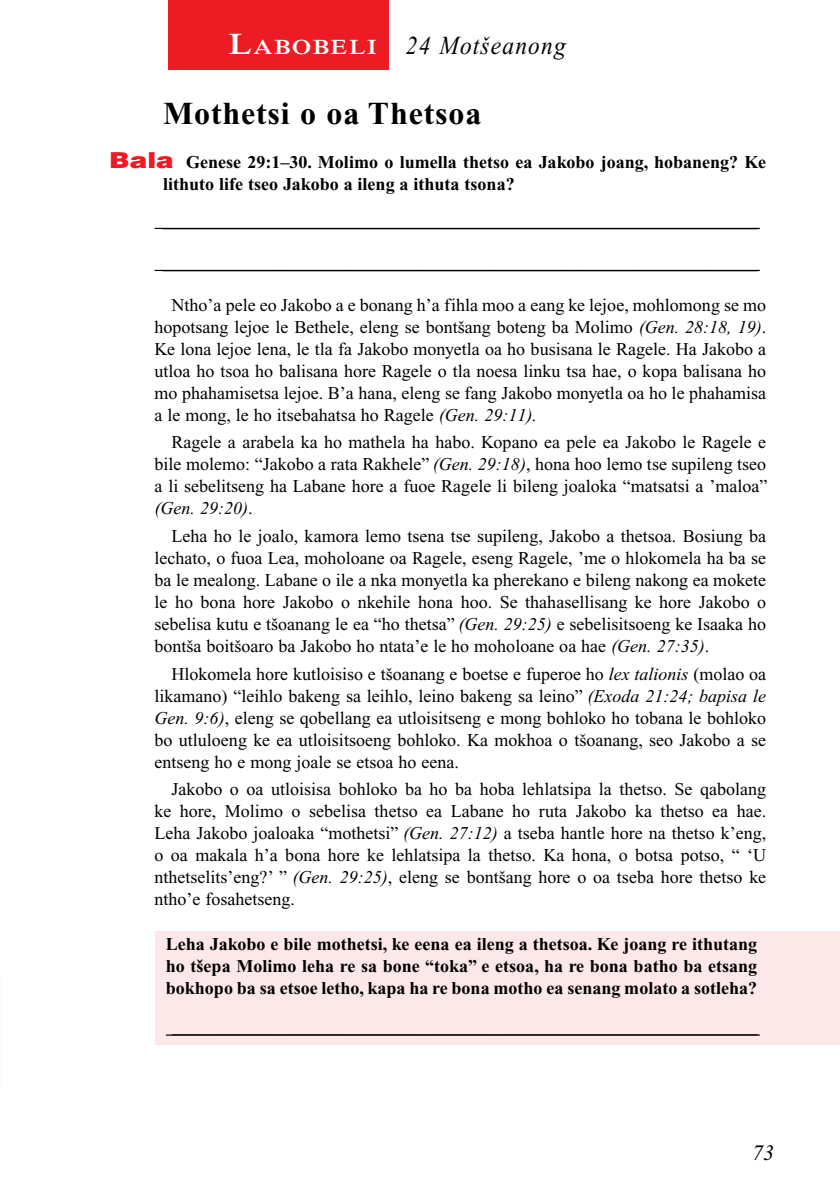
<style>
.page{position:relative;width:840px;height:1191px;background:#fff}
.page>*{position:absolute;margin:0;border:0;box-sizing:border-box;transform-origin:0 0}
.t1{font:700 32px "Times New Roman PS Std";letter-spacing:.025em;color:#000}
.t2{font:italic 26px "Times New Roman PS Std";letter-spacing:.05em;color:#000;scale:.9 1}
.t3{font:italic 22px "Times New Roman PS Std";color:#000}
.t4{font:18px/22px "Times New Roman PS Std";color:#000;text-align:justify}
.t5{font:700 18px/22px "Times New Roman PS Std";color:#000}
.s1{font-family:"Times NRMT Std";font-weight:600;font-style:normal;font-size:30px;color:#fff}
.s2{font-family:"Times NRMT Std";font-weight:600;font-style:normal;font-size:21px;color:#fff}
.s3{font-family:"Helvetica LT Std";font-weight:900;font-size:22px;color:#ed1c24}
.s4{font-style:italic}
</style>
<div class="page">
<div style="left:168px;top:0;width:220px;height:69px;background:#ed1c24"></div>
<div style="left:155px;top:931px;width:684px;height:113px;background:#fde8e9"></div>
<hr style="left:154px;top:228px;width:605px;height:1px;background:#000">
<hr style="left:154px;top:270px;width:605px;height:1px;background:#000">
<hr style="left:166px;top:1034px;width:593px;height:1px;background:#000">
<h2 class="t2" style="left:228px;top:32px;width:376px"><span class="s1">L</span><span class="s2">ABOBELI</span> 24 Motšeanong</h2>
<h1 class="t1" style="left:163px;top:95px;width:319px">Mothetsi o oa Thetsoa</h1>
<p class="t5" style="left:163px;top:151px;width:604px;text-indent:-54px"><span class="s3">Bala</span> Genese 29:1–30. Molimo o lumella thetso ea Jakobo joang, hobaneng? Ke lithuto life tseo Jakobo a ileng a ithuta tsona?</p>
<p class="t4" style="left:154px;top:294px;width:613px;text-indent:17px">Ntho’a pele eo Jakobo a e bonang h’a fihla moo a eang ke lejoe, mohlomong se mo hopotsang lejoe le Bethele, eleng se bontšang boteng ba Molimo <span class="s4">(Gen. 28:18, 19)</span>.<br>Ke lona lejoe lena, le tla fa Jakobo monyetla oa ho busisana le Ragele. Ha Jakobo a utloa ho tsoa ho balisana hore Ragele o tla noesa linku tsa hae, o kopa balisana ho mo phahamisetsa lejoe. B’a hana, eleng se fang Jakobo monyetla oa ho le phahamisa a le mong, le ho itsebahatsa ho Ragele <span class="s4">(Gen. 29:11).</span></p>
<p class="t4" style="left:154px;top:431px;width:614px;text-indent:17px">Ragele a arabela ka ho mathela ha habo. Kopano ea pele ea Jakobo le Ragele e bile molemo: “Jakobo a rata Rakhele” <span class="s4">(Gen. 29:18)</span>, hona hoo lemo tse supileng tseo a li sebelitseng ha Labane hore a fuoe Ragele li bileng joaloka “matsatsi a ’maloa” <span class="s4">(Gen. 29:20)</span>.</p>
<p class="t4" style="left:154px;top:525px;width:613px;text-indent:17px">Leha ho le joalo, kamora lemo tsena tse supileng, Jakobo a thetsoa. Bosiung ba lechato, o fuoa Lea, moholoane oa Ragele, eseng Ragele, ’me o hlokomela ha ba se ba le mealong. Labane o ile a nka monyetla ka pherekano e bileng nakong ea mokete le ho bona hore Jakobo o nkehile hona hoo. Se thahasellisang ke hore Jakobo o sebelisa kutu e tšoanang le ea “ho thetsa” <span class="s4">(Gen. 29:25)</span> e sebelisitsoeng ke Isaaka ho bontša boitšoaro ba Jakobo ho ntata’e le ho moholoane oa hae <span class="s4">(Gen. 27:35)</span>.</p>
<p class="t4" style="left:154px;top:663px;width:613px;text-indent:17px">Hlokomela hore kutloisiso e tšoanang e boetse e fuperoe ho <span class="s4">lex talionis</span> (molao oa likamano) “leihlo bakeng sa leihlo, leino bakeng sa leino” <span class="s4">(Exoda 21:24; bapisa le Gen. 9:6)</span>, eleng se qobellang ea utloisitseng e mong bohloko ho tobana le bohloko bo utluloeng ke ea utloisitsoeng bohloko. Ka mokhoa o tšoanang, seo Jakobo a se entseng ho e mong joale se etsoa ho eena.</p>
<p class="t4" style="left:154px;top:778px;width:613px;text-indent:17px">Jakobo o oa utloisisa bohloko ba ho ba hoba lehlatsipa la thetso. Se qabolang ke hore, Molimo o sebelisa thetso ea Labane ho ruta Jakobo ka thetso ea hae.<br>Leha Jakobo joaloaka “mothetsi” <span class="s4">(Gen. 27:12)</span> a tseba hantle hore na thetso k’eng, o oa makala h’a bona hore ke lehlatsipa la thetso. Ka hona, o botsa potso, “ ‘U nthetselits’eng?’ ” <span class="s4">(Gen. 29:25)</span>, eleng se bontšang hore o oa tseba hore thetso ke ntho’e fosahetseng.</p>
<p class="t5" style="left:166px;top:933px;width:592px;text-align:justify">Leha Jakobo e bile mothetsi, ke eena ea ileng a thetsoa. Ke joang re ithutang ho tšepa Molimo leha re sa bone “toka” e etsoa, ha re bona batho ba etsang bokhopo ba sa etsoe letho, kapa ha re bona motho ea senang molato a sotleha?</p>
<p class="t4" style="left:172px;top:1016px;width:587px">_________________________________________________________________</p>
<p class="t3" style="left:751px;top:1140px;width:23px">73</p>
</div>
